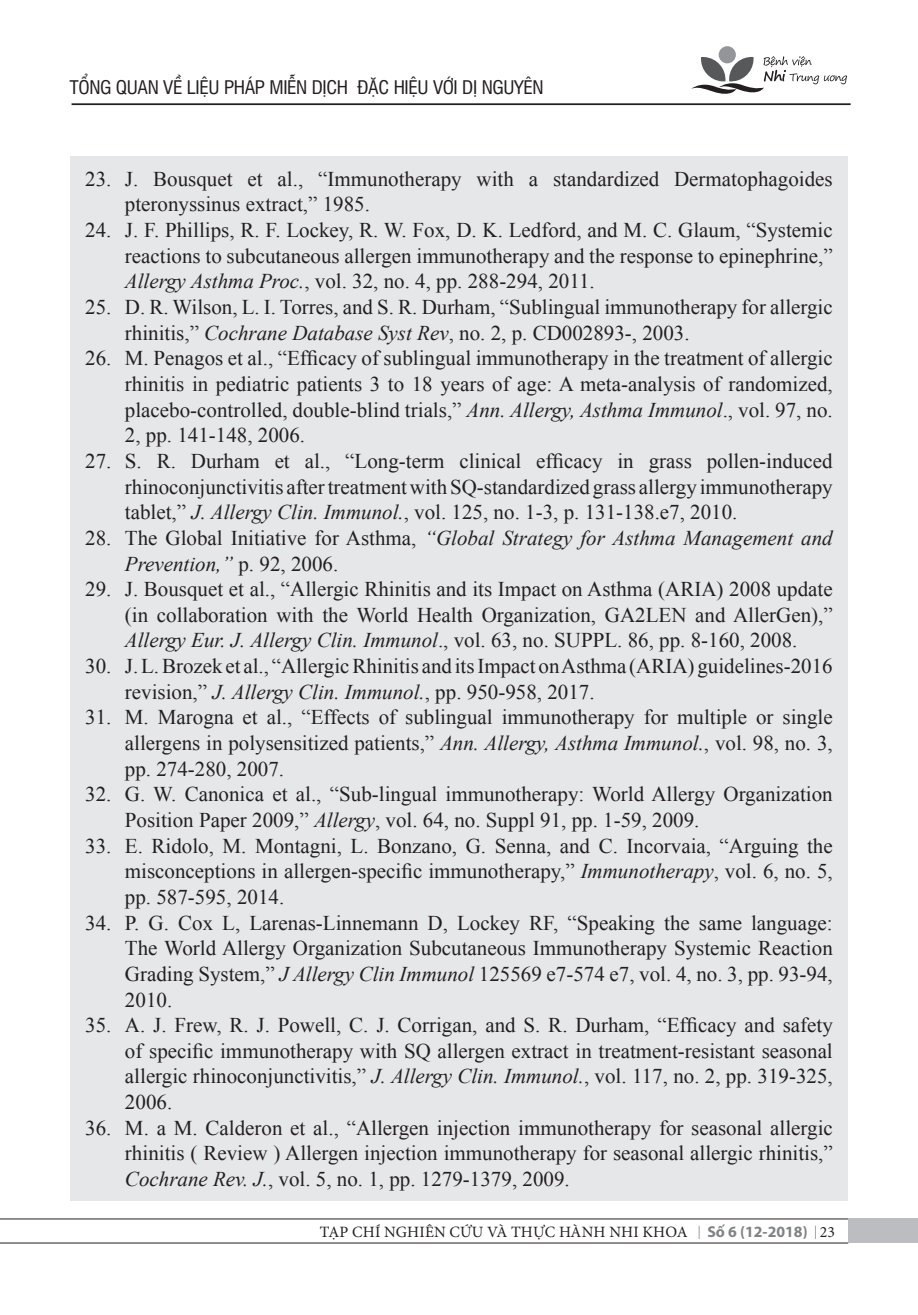
<style>
.page{position:relative;width:918px;height:1315px;background:#fff}
.page>*{position:absolute;margin:0;border:0;box-sizing:border-box;transform-origin:0 0}
.t1{font:21px/25.7px "Times New Roman";color:#231f20;text-align:justify}
.t2{font:italic 21px/25.7px "Times New Roman";color:#231f20}
.t3{font:18.2px "UTM Swiss Condensed";letter-spacing:-.02em;color:#231f20;scale:1.05 1}
.t4{font:15.75px "Minion Pro";letter-spacing:.005em;color:#231f20}
.s1{font-style:italic}
.s2{font-style:normal}
.s3{font-family:"Myriad Pro";font-weight:300;font-size:19.6px}
.s4{font-family:"Myriad Pro";font-weight:700;color:#808285}
</style>
<div class="page">
<hr style="left:72px;top:103px;width:778px;height:2px;background:#231f20">
<div style="left:70px;top:156px;width:777px;height:1044px;background:#e6e7e9"></div>
<svg style="left:691px;top:56px;width:156px;height:38px"></svg>
<div style="left:718px;top:46px;width:18px;height:17px;background:#939598;border-radius:50%"></div>
<hr style="left:0;top:1218px;width:848px;height:1px;background:#231f20">
<hr style="left:0;top:1242px;width:848px;height:1px;background:#231f20">
<div style="left:848px;top:1218px;width:70px;height:25px;background:#bcbdc0"></div>
<p class="t3" style="left:69px;top:74px;width:453px">TỔNG QUAN VỀ LIỆU PHÁP MIỄN DỊCH ĐẶC HIỆU VỚI DỊ NGUYÊN</p>
<p class="t1" style="left:125px;top:165px;width:709px;text-indent:-40px">23. J. Bousquet et al., “Immunotherapy with a standardized Dermatophagoides pteronyssinus extract,” 1985.</p>
<p class="t1" style="left:125px;top:217px;width:709px;text-indent:-40px">24. J. F. Phillips, R. F. Lockey, R. W. Fox, D. K. Ledford, and M. C. Glaum, “Systemic reactions to subcutaneous allergen immunotherapy and the response to epinephrine,” <span class="s1">Allergy Asthma Proc.</span>, vol. 32, no. 4, pp. 288-294, 2011.</p>
<p class="t1" style="left:125px;top:294px;width:709px;text-indent:-40px">25. D. R. Wilson, L. I. Torres, and S. R. Durham, “Sublingual immunotherapy for allergic rhinitis,” <span class="s1">Cochrane Database Syst Rev</span>, no. 2, p. CD002893-, 2003.</p>
<p class="t1" style="left:125px;top:345px;width:709px;text-indent:-40px">26. M. Penagos et al., “Efficacy of sublingual immunotherapy in the treatment of allergic rhinitis in pediatric patients 3 to 18 years of age: A meta-analysis of randomized, placebo-controlled, double-blind trials,” <span class="s1">Ann. Allergy, Asthma Immunol</span>., vol. 97, no.<br>2, pp. 141-148, 2006.</p>
<p class="t1" style="left:125px;top:448px;width:709px;text-indent:-40px">27. S. R. Durham et al., “Long-term clinical efficacy in grass pollen-induced rhinoconjunctivitis after treatment with SQ-standardized grass allergy immunotherapy tablet,” <span class="s1">J. Allergy Clin. Immunol.</span>, vol. 125, no. 1-3, p. 131-138.e7, 2010.</p>
<p class="t2" style="left:125px;top:524px;width:709px;text-indent:-40px"><span class="s2">28. The Global Initiative for Asthma,</span> “Global Strategy for Asthma Management and<br>Prevention,” <span class="s2">p. 92, 2006.</span></p>
<p class="t1" style="left:125px;top:576px;width:709px;text-indent:-40px">29. J. Bousquet et al., “Allergic Rhinitis and its Impact on Asthma (ARIA) 2008 update (in collaboration with the World Health Organization, GA2LEN and AllerGen),” <span class="s1">Allergy Eur. J. Allergy Clin. Immunol</span>., vol. 63, no. SUPPL. 86, pp. 8-160, 2008.</p>
<p class="t1" style="left:125px;top:653px;width:709px;text-indent:-40px">30. J. L. Brozek et al., “Allergic Rhinitis and its Impact on Asthma (ARIA) guidelines-2016 revision,” <span class="s1">J. Allergy Clin. Immunol.</span>, pp. 950-958, 2017.</p>
<p class="t1" style="left:125px;top:704px;width:709px;text-indent:-40px">31. M. Marogna et al., “Effects of sublingual immunotherapy for multiple or single allergens in polysensitized patients,” <span class="s1">Ann. Allergy, Asthma Immunol.</span>, vol. 98, no. 3, pp. 274-280, 2007.</p>
<p class="t1" style="left:125px;top:781px;width:709px;text-indent:-40px">32. G. W. Canonica et al., “Sub-lingual immunotherapy: World Allergy Organization<br>Position Paper 2009,” <span class="s1">Allergy</span>, vol. 64, no. Suppl 91, pp. 1-59, 2009.</p>
<p class="t1" style="left:125px;top:832px;width:709px;text-indent:-40px">33. E. Ridolo, M. Montagni, L. Bonzano, G. Senna, and C. Incorvaia, “Arguing the misconceptions in allergen-specific immunotherapy,” <span class="s1">Immunotherapy</span>, vol. 6, no. 5, pp. 587-595, 2014.</p>
<p class="t1" style="left:125px;top:909px;width:709px;text-indent:-40px">34. P. G. Cox L, Larenas-Linnemann D, Lockey RF, “Speaking the same language:<br>The World Allergy Organization Subcutaneous Immunotherapy Systemic Reaction Grading System,” <span class="s1">J Allergy Clin Immunol</span> 125569 e7-574 e7, vol. 4, no. 3, pp. 93-94, 2010.</p>
<p class="t1" style="left:125px;top:1012px;width:709px;text-indent:-40px">35. A. J. Frew, R. J. Powell, C. J. Corrigan, and S. R. Durham, “Efficacy and safety of specific immunotherapy with SQ allergen extract in treatment-resistant seasonal allergic rhinoconjunctivitis,” <span class="s1">J. Allergy Clin. Immunol.</span>, vol. 117, no. 2, pp. 319-325, 2006.</p>
<p class="t1" style="left:125px;top:1114px;width:709px;text-indent:-40px">36. M. a M. Calderon et al., “Allergen injection immunotherapy for seasonal allergic rhinitis ( Review ) Allergen injection immunotherapy for seasonal allergic rhinitis,” <span class="s1">Cochrane Rev. J.</span>, vol. 5, no. 1, pp. 1279-1379, 2009.</p>
<p class="t4" style="left:320px;top:1221px;width:517px">TẠP CHÍ NGHIÊN CỨU VÀ THỰC HÀNH NHI KHOA <span class="s3">I</span> <span class="s4">Số 6 (12-2018)</span> <span class="s3">I</span> 23</p>
</div>
